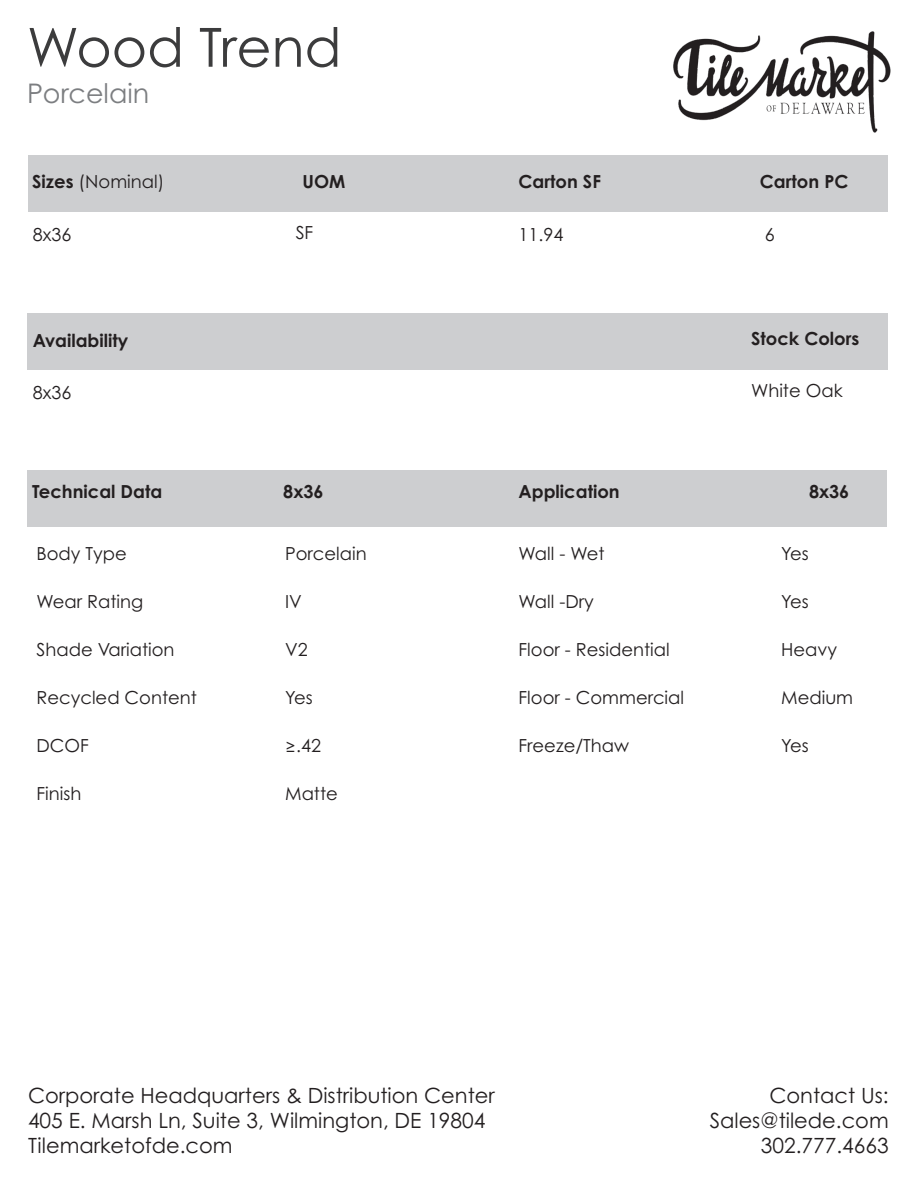
<style>
.page{position:relative;width:918px;height:1188px;background:#fff}
.page>*{position:absolute;margin:0;border:0;box-sizing:border-box;transform-origin:0 0}
.t1{font:54px "Century Gothic Pro";color:#3c3c3d}
.t2{font:27px "Century Gothic Pro";color:#7c7e81}
.t3{font:21px "Century Gothic Pro";color:#231f20}
.t4{font:18px "Century Gothic Pro";color:#231f20}
.t5{font:700 18px "Century Gothic Pro";color:#231f20}
.s1{font-weight:700}
</style>
<div class="page">
<div style="left:28px;top:155px;width:860px;height:56px;background:#cdced0"></div>
<div style="left:27px;top:313px;width:861px;height:57px;background:#cdced0"></div>
<div style="left:27px;top:471px;width:860px;height:56px;background:#cdced0"></div>
<img style="left:673px;top:31px;width:218px;height:102px">
<p class="t1" style="left:27px;top:14px;width:316px">Wood Trend</p>
<p class="t2" style="left:27px;top:77px;width:124px">Porcelain</p>
<p class="t4" style="left:32px;top:171px;width:134px"><span class="s1">Sizes</span> (Nominal)</p>
<p class="t5" style="left:303px;top:171px;width:44px">UOM</p>
<p class="t5" style="left:519px;top:171px;width:84px">Carton SF</p>
<p class="t5" style="left:760px;top:171px;width:90px">Carton PC</p>
<p class="t4" style="left:33px;top:224px;width:40px">8x36</p>
<p class="t4" style="left:296px;top:222px;width:19px">SF</p>
<p class="t4" style="left:519px;top:224px;width:46px">11.94</p>
<p class="t4" style="left:765px;top:224px;width:11px">6</p>
<p class="t5" style="left:33px;top:329px;width:97px">Availability</p>
<p class="t5" style="left:751px;top:327px;width:110px">Stock Colors</p>
<p class="t4" style="left:33px;top:382px;width:40px">8x36</p>
<p class="t5" style="left:32px;top:480px;width:132px">Technical Data</p>
<p class="t5" style="left:283px;top:480px;width:42px">8x36</p>
<p class="t5" style="left:519px;top:480px;width:103px">Application</p>
<p class="t4" style="left:36px;top:542px;width:92px">Body Type</p>
<p class="t4" style="left:36px;top:590px;width:108px">Wear Rating</p>
<p class="t4" style="left:36px;top:638px;width:140px">Shade Variation</p>
<p class="t4" style="left:36px;top:686px;width:162px">Recycled Content</p>
<p class="t4" style="left:36px;top:734px;width:54px">DCOF</p>
<p class="t4" style="left:36px;top:782px;width:46px">Finish</p>
<p class="t4" style="left:285px;top:542px;width:83px">Porcelain</p>
<p class="t4" style="left:285px;top:590px;width:18px">IV</p>
<p class="t4" style="left:285px;top:638px;width:24px">V2</p>
<p class="t4" style="left:285px;top:686px;width:29px">Yes</p>
<p class="t4" style="left:285px;top:734px;width:37px">≥.42</p>
<p class="t4" style="left:285px;top:782px;width:54px">Matte</p>
<p class="t4" style="left:519px;top:542px;width:88px">Wall - Wet</p>
<p class="t4" style="left:519px;top:590px;width:77px">Wall -Dry</p>
<p class="t4" style="left:519px;top:638px;width:153px">Floor - Residential</p>
<p class="t4" style="left:519px;top:686px;width:167px">Floor - Commercial</p>
<p class="t4" style="left:519px;top:734px;width:112px">Freeze/Thaw</p>
<p class="t4" style="left:751px;top:380px;width:93px">White Oak</p>
<p class="t5" style="left:809px;top:480px;width:42px">8x36</p>
<p class="t4" style="left:781px;top:542px;width:29px">Yes</p>
<p class="t4" style="left:781px;top:590px;width:29px">Yes</p>
<p class="t4" style="left:781px;top:638px;width:57px">Heavy</p>
<p class="t4" style="left:781px;top:686px;width:73px">Medium</p>
<p class="t4" style="left:781px;top:734px;width:29px">Yes</p>
<p class="t3" style="left:28px;top:1083px;width:468px">Corporate Headquarters &amp; Distribution Center</p>
<p class="t3" style="left:28px;top:1108px;width:459px">405 E. Marsh Ln, Suite 3, Wilmington, DE 19804</p>
<p class="t3" style="left:28px;top:1133px;width:206px">Tilemarketofde.com</p>
<p class="t3" style="left:769px;top:1083px;width:121px">Contact Us:</p>
<p class="t3" style="left:710px;top:1108px;width:181px">Sales@tilede.com</p>
<p class="t3" style="left:761px;top:1133px;width:129px">302.777.4663</p>
</div>
